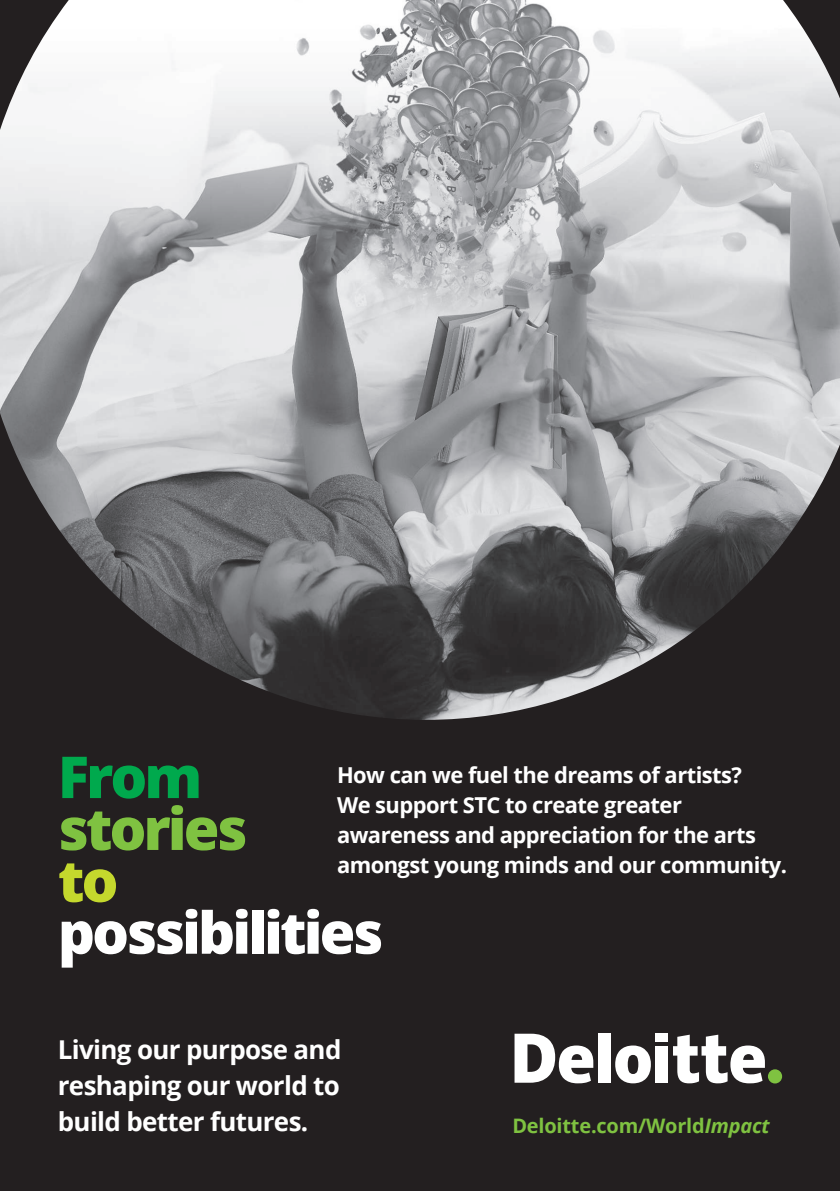
<style>
.page{position:relative;width:840px;height:1191px;background:#fff}
.page>*{position:absolute;margin:0;border:0;box-sizing:border-box;transform-origin:0 0}
.t1{font:800 57.8px "Open Sans";letter-spacing:-.05em;color:#fff}
.t2{font:800 57.8px "Open Sans";letter-spacing:-.05em;color:#7fc241}
.t3{font:800 57.8px "Open Sans";color:#00a94d}
.t4{font:800 57.8px "Open Sans";color:#c4d82d}
.t5{font:700 26px/36px "Open Sans";letter-spacing:-.025em;color:#fff;text-align:justify}
.t6{font:700 22px/30px "Open Sans";letter-spacing:-.025em;color:#fff}
.t7{font:700 20px "Open Sans";letter-spacing:-.01em;color:#7fc241}
.s1{font-style:italic}
</style>
<div class="page">
<div style="left:0;top:0;width:839px;height:1191px;background:#231f20"></div>
<div style="left:767px;top:1069px;width:14px;height:14px;background:#7fc241;border-radius:50%"></div>
<div style="left:597px;top:1033px;width:13px;height:49px;background:#fff"></div>
<svg style="left:615px;top:1045px;width:35px;height:38px"></svg>
<div style="left:655px;top:1046px;width:12px;height:36px;background:#fff"></div>
<div style="left:655px;top:1033px;width:12px;height:8px;background:#fff"></div>
<svg style="left:673px;top:1034px;width:91px;height:49px"></svg>
<svg style="left:514px;top:1033px;width:79px;height:50px"></svg>
<img style="left:0;top:0;width:839px;height:720px">
<h1 class="t3" style="left:58px;top:733px;width:146px">From</h1>
<h1 class="t2" style="left:58px;top:785px;width:191px">stories</h1>
<h1 class="t4" style="left:58px;top:837px;width:62px">to</h1>
<h1 class="t1" style="left:58px;top:888px;width:327px">possibilities</h1>
<p class="t6" style="left:337px;top:759px;width:451px">How can we fuel the dreams of artists?<br>We support STC to create greater awareness and appreciation for the arts amongst young minds and our community.</p>
<p class="t5" style="left:58px;top:1030px;width:285px">Living our purpose and reshaping our world to build better futures.</p>
<p class="t7" style="left:512px;top:1111px;width:259px">Deloitte.com/World<span class="s1">Impact</span></p>
</div>
